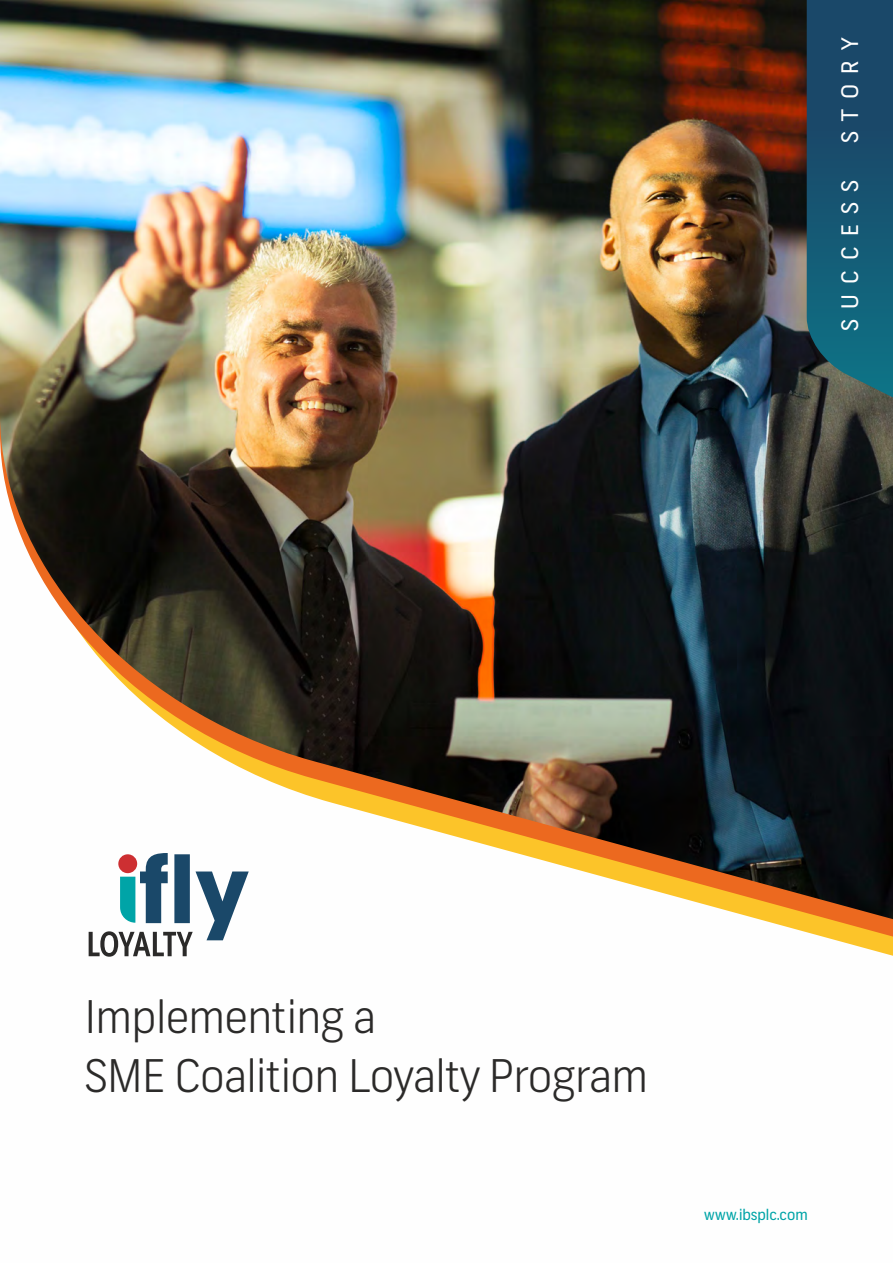
<style>
.page{position:relative;width:893px;height:1263px;background:#fff}
.page>*{position:absolute;margin:0;border:0;box-sizing:border-box;transform-origin:0 0}
.t1{font:300 45px/58.3px "Frank";color:#2b2a29}
.t2{font:22.8px "Frank";letter-spacing:.455em;color:#fefefe}
.t3{font:15px "Frank";color:#00a4a7}
</style>
<div class="page">
<img style="left:0;top:0;width:893px;height:919px">
<svg style="left:807px;top:0;width:86px;height:397px;background:#19546f"></svg>
<svg style="left:89px;top:853px;width:160px;height:104px"></svg>
<div style="left:118px;top:854px;width:19px;height:19px;background:#cd2f32;border-radius:9px"></div>
<p class="t2" style="left:841px;top:143px;width:107px;rotate:-90deg">STORY</p>
<p class="t2" style="left:841px;top:331px;width:153px;rotate:-90deg">SUCCESS</p>
<p class="t1" style="left:85px;top:993px;width:564px">Implementing a<br>SME Coalition Loyalty Program</p>
<p class="t3" style="left:704px;top:1209px;width:105px">www.ibsplc.com</p>
</div>
